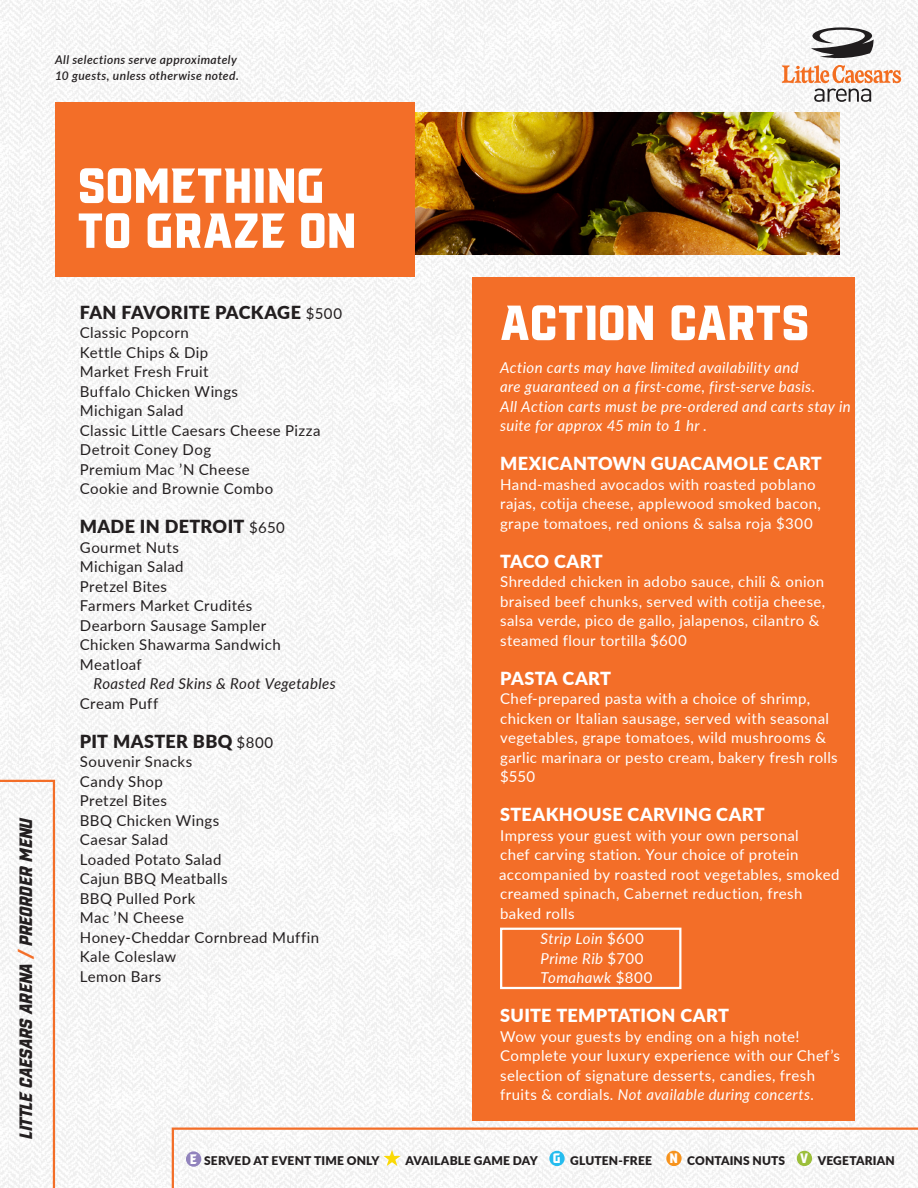
<style>
.page{position:relative;width:918px;height:1188px;background:#fff}
.page>*{position:absolute;margin:0;border:0;box-sizing:border-box;transform-origin:0 0}
.t1{font:54px "VTF Redzone Classic";color:#fff}
.t2{font:italic 19.5px "VTF Redzone Classic";color:#231f20}
.t3{font:900 18px "Lato";letter-spacing:.02em;color:#fff}
.t4{font:900 18px "Lato";letter-spacing:.02em;color:#231f20}
.t5{font:15px/19.5px "Lato";letter-spacing:.025em;color:#fff}
.t6{font:15px "Lato";letter-spacing:.025em;color:#231f20}
.t7{font:italic 15px/19.5px "Lato";letter-spacing:.025em;color:#fff}
.t8{font:italic 15px "Lato";letter-spacing:.025em;color:#231f20}
.t9{font:900 12px "Lato";letter-spacing:.015em;color:#231f20}
.t10{font:italic 600 12px "Lato";letter-spacing:.035em;color:#231f20}
.s1{color:#f36e28}
.s2{font-weight:400;font-size:15px}
.s3{font-style:normal}
.s4{font-style:italic}
.s5{font-family:"VTF Redzone Classic";font-weight:400;font-size:15px;color:#fff}
</style>
<div class="page">
<img style="left:0;top:0;width:918px;height:1188px">
<svg style="left:171px;top:1126px;width:747px;height:62px"></svg>
<div style="left:186px;top:1151px;width:15px;height:16px;background:#9183bd;border-radius:50%"></div>
<svg style="left:383px;top:1150px;width:18px;height:16px"></svg>
<div style="left:549px;top:1151px;width:16px;height:15px;background:#26bcee;border-radius:50%"></div>
<div style="left:666px;top:1151px;width:16px;height:15px;background:#f7931d;border-radius:50%"></div>
<div style="left:797px;top:1151px;width:15px;height:15px;background:#9cbf3b;border-radius:50%"></div>
<svg style="left:0;top:779px;width:56px;height:409px"></svg>
<svg style="left:814px;top:89px;width:57px;height:13px"></svg>
<svg style="left:782px;top:27px;width:119px;height:56px"></svg>
<img style="left:415px;top:112px;width:424px;height:143px">
<div style="left:473px;top:277px;width:382px;height:843px;background:#f36e28"></div>
<div style="left:55px;top:102px;width:360px;height:175px;background:#f36e28"></div>
<div style="left:500px;top:928px;width:181px;height:61px;border:2px solid #fff"></div>
<p class="t10" style="left:55px;top:51px;width:183px">All selections serve approximately</p>
<p class="t10" style="left:55px;top:67px;width:185px">10 guests, unless otherwise noted.</p>
<h2 class="t2" style="left:16px;top:1139px;width:323px;rotate:-90deg">LITTLE CAESARS ARENA <span class="s1">/</span> PREORDER MENU</h2>
<p class="t1" style="left:78px;top:159px;width:248px">SOMETHING</p>
<p class="t1" style="left:78px;top:204px;width:280px">TO GRAZE ON</p>
<p class="t4" style="left:80px;top:299px;width:264px">FAN FAVORITE PACKAGE <span class="s2">$500</span></p>
<p class="t6" style="left:80px;top:322px;width:110px">Classic Popcorn</p>
<p class="t6" style="left:80px;top:342px;width:130px">Kettle Chips &amp; Dip</p>
<p class="t6" style="left:80px;top:361px;width:130px">Market Fresh Fruit</p>
<p class="t6" style="left:80px;top:381px;width:160px">Buffalo Chicken Wings</p>
<p class="t6" style="left:80px;top:400px;width:105px">Michigan Salad</p>
<p class="t6" style="left:80px;top:420px;width:242px">Classic Little Caesars Cheese Pizza</p>
<p class="t6" style="left:80px;top:439px;width:133px">Detroit Coney Dog</p>
<p class="t6" style="left:80px;top:459px;width:171px">Premium Mac ’N Cheese</p>
<p class="t6" style="left:80px;top:478px;width:195px">Cookie and Brownie Combo</p>
<p class="t4" style="left:80px;top:513px;width:206px">MADE IN DETROIT <span class="s2">$650</span></p>
<p class="t6" style="left:80px;top:537px;width:101px">Gourmet Nuts</p>
<p class="t6" style="left:80px;top:556px;width:105px">Michigan Salad</p>
<p class="t6" style="left:80px;top:576px;width:89px">Pretzel Bites</p>
<p class="t6" style="left:80px;top:595px;width:174px">Farmers Market Crudités</p>
<p class="t6" style="left:80px;top:615px;width:188px">Dearborn Sausage Sampler</p>
<p class="t6" style="left:80px;top:634px;width:202px">Chicken Shawarma Sandwich</p>
<p class="t6" style="left:80px;top:654px;width:63px">Meatloaf</p>
<p class="t8" style="left:93px;top:673px;width:244px">Roasted Red Skins &amp; Root Vegetables</p>
<p class="t6" style="left:80px;top:693px;width:80px">Cream Puff</p>
<p class="t4" style="left:80px;top:728px;width:195px">PIT MASTER BBQ <span class="s2">$800</span></p>
<p class="t6" style="left:80px;top:751px;width:114px">Souvenir Snacks</p>
<p class="t6" style="left:80px;top:771px;width:85px">Candy Shop</p>
<p class="t6" style="left:80px;top:790px;width:89px">Pretzel Bites</p>
<p class="t6" style="left:80px;top:810px;width:141px">BBQ Chicken Wings</p>
<p class="t6" style="left:80px;top:829px;width:90px">Caesar Salad</p>
<p class="t6" style="left:80px;top:849px;width:143px">Loaded Potato Salad</p>
<p class="t6" style="left:80px;top:868px;width:149px">Cajun BBQ Meatballs</p>
<p class="t6" style="left:80px;top:888px;width:117px">BBQ Pulled Pork</p>
<p class="t6" style="left:80px;top:907px;width:106px">Mac ’N Cheese</p>
<p class="t6" style="left:80px;top:927px;width:241px">Honey-Cheddar Cornbread Muffin</p>
<p class="t6" style="left:80px;top:946px;width:98px">Kale Coleslaw</p>
<p class="t6" style="left:80px;top:966px;width:83px">Lemon Bars</p>
<p class="t1" style="left:500px;top:296px;width:311px">ACTION CARTS</p>
<p class="t7" style="left:500px;top:357px;width:352px">Action carts may have limited availability and<br>are guaranteed on a first-come, first-serve basis.<br>All Action carts must be pre-ordered and carts stay in suite for approx 45 min to 1 hr .</p>
<p class="t3" style="left:500px;top:450px;width:323px">MEXICANTOWN GUACAMOLE CART</p>
<p class="t5" style="left:500px;top:474px;width:322px">Hand-mashed avocados with roasted poblano rajas, cotija cheese, applewood smoked bacon, grape tomatoes, red onions &amp; salsa roja $300</p>
<p class="t3" style="left:500px;top:548px;width:104px">TACO CART</p>
<p class="t5" style="left:500px;top:572px;width:326px">Shredded chicken in adobo sauce, chili &amp; onion</p>
<p class="t5" style="left:500px;top:591px;width:327px">braised beef chunks, served with cotija cheese,</p>
<p class="t5" style="left:500px;top:611px;width:321px">salsa verde, pico de gallo, jalapenos, cilantro &amp;</p>
<p class="t5" style="left:500px;top:630px;width:188px">steamed flour tortilla $600</p>
<p class="t3" style="left:500px;top:665px;width:112px">PASTA CART</p>
<p class="t5" style="left:500px;top:689px;width:339px">Chef-prepared pasta with a choice of shrimp, chicken or Italian sausage, served with seasonal vegetables, grape tomatoes, wild mushrooms &amp; garlic marinara or pesto cream, bakery fresh rolls $550</p>
<p class="t3" style="left:500px;top:801px;width:266px">STEAKHOUSE CARVING CART</p>
<p class="t5" style="left:499px;top:825px;width:342px">Impress your guest with your own personal<br>chef carving station. Your choice of protein accompanied by roasted root vegetables, smoked creamed spinach, Cabernet reduction, fresh baked rolls</p>
<p class="t7" style="left:541px;top:929px;width:105px">Strip Loin <span class="s3">$600</span></p>
<p class="t7" style="left:541px;top:948px;width:104px">Prime Rib <span class="s3">$700</span></p>
<p class="t7" style="left:541px;top:968px;width:113px">Tomahawk <span class="s3">$800</span></p>
<p class="t3" style="left:500px;top:1002px;width:230px">SUITE TEMPTATION CART</p>
<p class="t5" style="left:500px;top:1026px;width:341px">Wow your guests by ending on a high note!<br>Complete your luxury experience with our Chef’s selection of signature desserts, candies, fresh fruits &amp; cordials. <span class="s4">Not available during concerts.</span></p>
<p class="t9" style="left:190px;top:1151px;width:191px"><span class="s5">E</span> SERVED AT EVENT TIME ONLY</p>
<p class="t9" style="left:405px;top:1151px;width:491px">AVAILABLE GAME DAY <span class="s5">G</span> GLUTEN-FREE <span class="s5">N</span> CONTAINS NUTS <span class="s5">V</span> VEGETARIAN</p>
</div>
